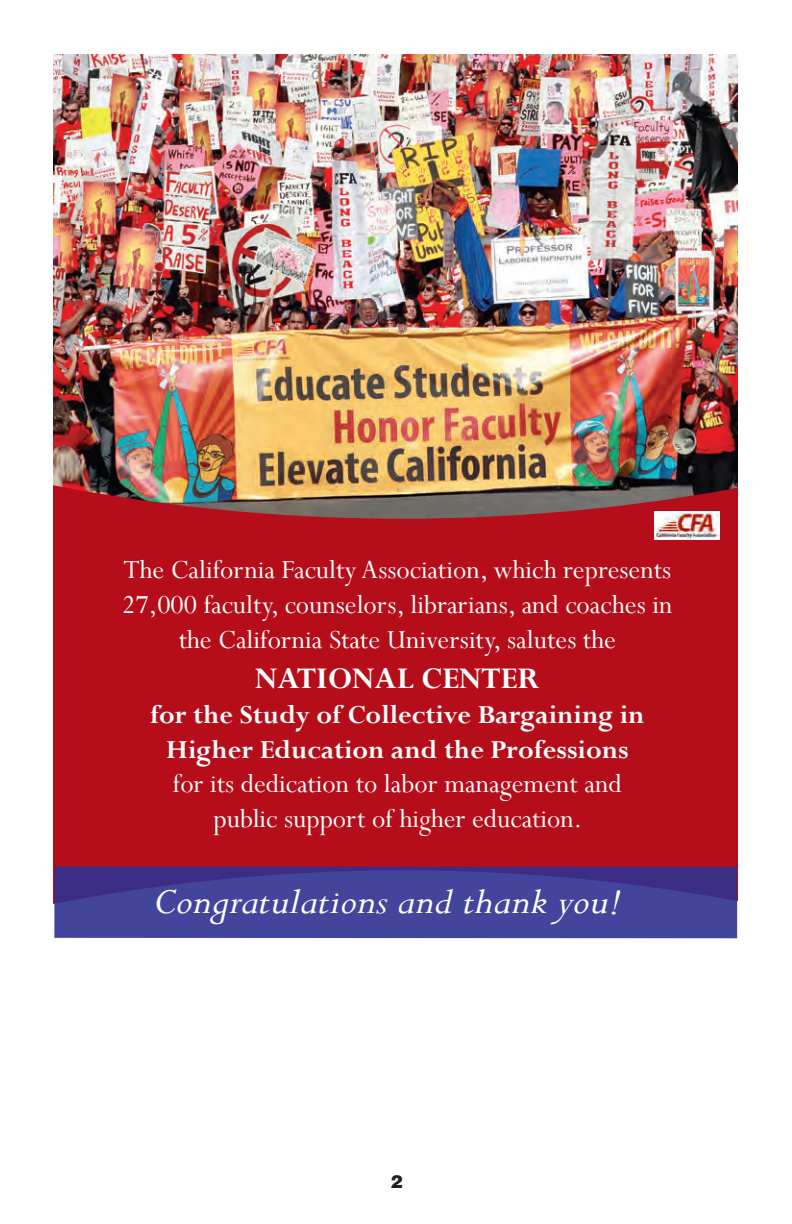
<style>
.page{position:relative;width:792px;height:1224px;background:#fff}
.page>*{position:absolute;margin:0;border:0;box-sizing:border-box;transform-origin:0 0}
.t1{font:italic 40.2px "Perpetua";color:#fff;scale:1.13 1}
.t2{font:700 33.4px "Perpetua";color:#fff}
.t3{font:29px/34.8px "Perpetua";color:#fff;text-align:center}
.t4{font:700 29px/34.8px "Perpetua";color:#fff;text-align:center}
.t5{font:900 18px "Helvetica";color:#231f20}
</style>
<div class="page">
<img style="left:54px;top:54px;width:683px;height:307px">
<img style="left:54px;top:361px;width:683px;height:505px">
<svg style="left:54px;top:866px;width:683px;height:72px;background:#423f97"></svg>
<img style="left:655px;top:512px;width:64px;height:27px">
<p class="t3" style="left:122px;top:552px;width:552px">The California Faculty Association, which represents<br>27,000 faculty, counselors, librarians, and coaches in the California State University, salutes the</p>
<p class="t2" style="left:255px;top:657px;width:286px">NATIONAL CENTER</p>
<p class="t4" style="left:150px;top:697px;width:496px">for the Study of Collective Bargaining in<br>Higher Education and the Professions</p>
<p class="t3" style="left:173px;top:766px;width:450px">for its dedication to labor management and public support of higher education.</p>
<h1 class="t1" style="left:154px;top:876px;width:417px">Congratulations and thank you!</h1>
<p class="t5" style="left:391px;top:1170px;width:14px">2</p>
</div>
